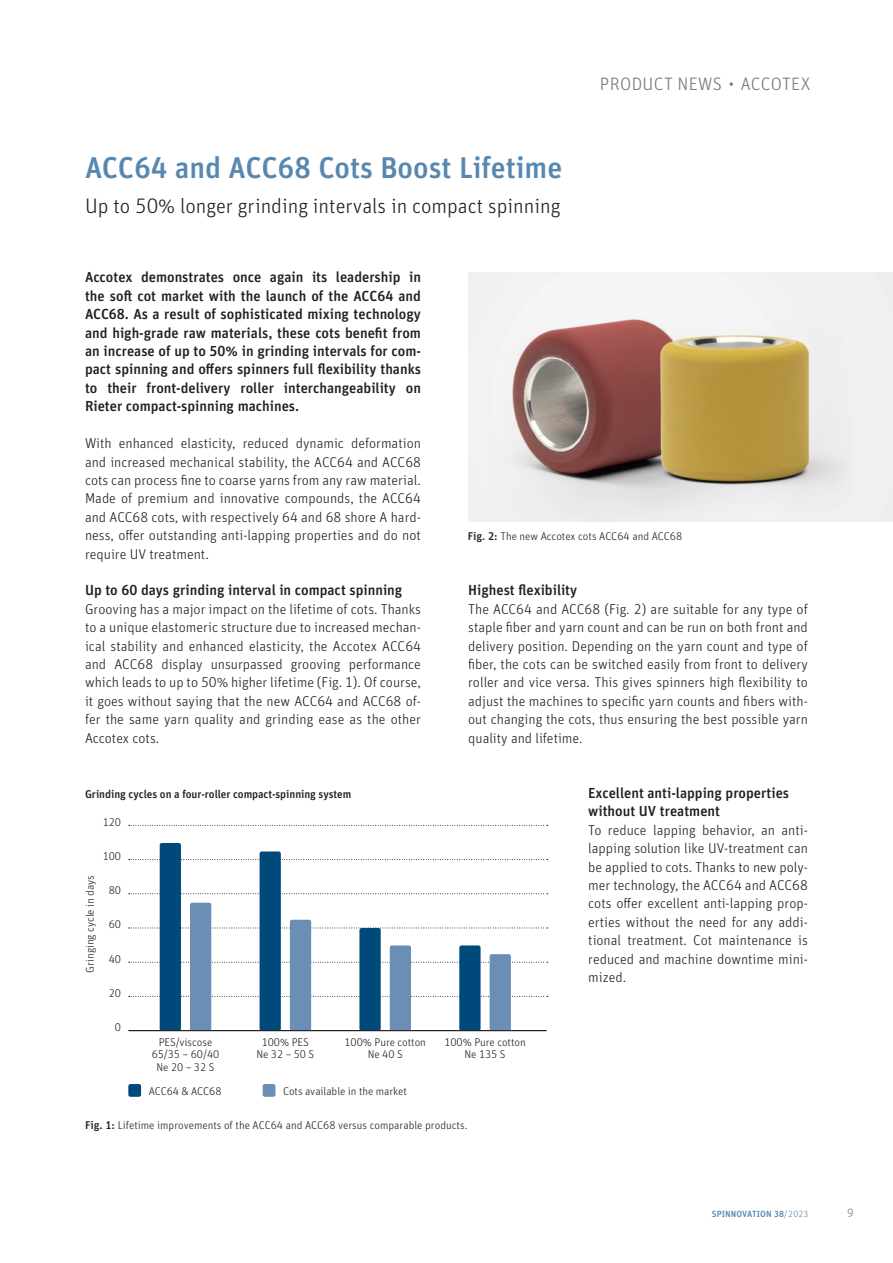
<style>
.page{position:relative;width:893px;height:1263px;background:#fff}
.page>*{position:absolute;margin:0;border:0;box-sizing:border-box;transform-origin:0 0}
.t1{font:500 30px "Unit Pro";color:#5887b0}
.t2{font:300 21px "Unit Pro";color:#231f20}
.t3{font:300 18px "Unit Pro";letter-spacing:.02em;color:#76787b}
.t4{font:500 14.55px/18.5px "Unit Pro";color:#231f20;text-align:justify}
.t5{font:300 14.25px/18.5px "Unit Pro";color:#231f20;text-align:justify}
.t6{font:300 12px "Unit Pro";color:#76787b}
.t7{font:300 11.25px/12.8px "Unit Pro";letter-spacing:-.005em;color:#231f20;text-align:center}
.t8{font:500 11.25px "Unit Pro";letter-spacing:-.005em;color:#231f20}
.t9{font:500 9px "Unit Pro";letter-spacing:.01em;color:#5887b0}
.s1{font-weight:500}
.s2{font-weight:300}
</style>
<div class="page">
<hr style="left:129px;top:1030px;width:418px;height:1px;background:#231f20">
<svg style="left:129px;top:996px;width:419px;height:1px"></svg>
<svg style="left:129px;top:962px;width:419px;height:1px"></svg>
<svg style="left:129px;top:927px;width:419px;height:1px"></svg>
<svg style="left:129px;top:893px;width:419px;height:1px"></svg>
<svg style="left:129px;top:859px;width:419px;height:1px"></svg>
<svg style="left:129px;top:825px;width:419px;height:1px"></svg>
<div style="left:128px;top:1084px;width:13px;height:13px;background:#004a7b;border-radius:2px"></div>
<div style="left:263px;top:1084px;width:12px;height:13px;background:#6a8eb4;border-radius:2px"></div>
<div style="left:190px;top:903px;width:21px;height:128px;background:#6a8eb4;border-radius:2px"></div>
<div style="left:160px;top:843px;width:21px;height:188px;background:#004a7b;border-radius:2px"></div>
<div style="left:290px;top:920px;width:21px;height:111px;background:#6a8eb4;border-radius:2px"></div>
<div style="left:260px;top:851px;width:21px;height:180px;background:#004a7b;border-radius:2px"></div>
<div style="left:390px;top:945px;width:21px;height:86px;background:#6a8eb4;border-radius:2px"></div>
<div style="left:359px;top:928px;width:22px;height:103px;background:#004a7b;border-radius:2px"></div>
<div style="left:490px;top:954px;width:21px;height:77px;background:#6a8eb4;border-radius:2px"></div>
<div style="left:459px;top:945px;width:22px;height:86px;background:#004a7b;border-radius:2px"></div>
<hr style="left:128px;top:1030px;width:418px;height:1px;background:#231f20">
<img style="left:468px;top:273px;width:425px;height:249px">
<h1 class="t1" style="left:85px;top:145px;width:479px">ACC64 and ACC68 Cots Boost Lifetime</h1>
<h2 class="t2" style="left:85px;top:192px;width:477px">Up to 50% longer grinding intervals in compact spinning</h2>
<p class="t3" style="left:600px;top:71px;width:212px">PRODUCT NEWS ∙ ACCOTEX</p>
<p class="t4" style="left:85px;top:267px;width:337px">Accotex demonstrates once again its leadership in the soft cot market with the launch of the ACC64 and ACC68. As a result of sophisticated mixing technology and high-grade raw materials, these cots benefit from an increase of up to 50% in grinding intervals for com&shy;pact spinning and offers spinners full flexibility thanks to their front-delivery roller interchangeability on Rieter compact-spinning machines.</p>
<p class="t5" style="left:85px;top:433px;width:337px">With enhanced elasticity, reduced dynamic deformation and increased mechanical stability, the ACC64 and ACC68 cots can process fine to coarse yarns from any raw material.<br>Made of premium and innovative compounds, the ACC64 and ACC68 cots, with respectively 64 and 68 shore A hard&shy;ness, offer outstanding anti-lapping properties and do not require UV treatment.</p>
<p class="t4" style="left:85px;top:580px;width:319px">Up to 60 days grinding interval in compact spinning</p>
<p class="t5" style="left:85px;top:599px;width:337px">Grooving has a major impact on the lifetime of cots. Thanks to a unique elastomeric structure due to increased mechan&shy;ical stability and enhanced elasticity, the Accotex ACC64 and ACC68 display unsurpassed grooving performance which leads to up to 50% higher lifetime (Fig. 1). Of course, it goes without saying that the new ACC64 and ACC68 of&shy;fer the same yarn quality and grinding ease as the other Accotex cots.</p>
<p class="t8" style="left:85px;top:786px;width:268px">Grinding cycles on a four-roller compact-spinning system</p>
<p class="t7" style="left:103px;top:815px;width:20px">120</p>
<p class="t7" style="left:103px;top:849px;width:20px">100</p>
<p class="t7" style="left:109px;top:883px;width:14px">80</p>
<p class="t7" style="left:109px;top:917px;width:14px">60</p>
<p class="t7" style="left:109px;top:952px;width:14px">40</p>
<p class="t7" style="left:109px;top:986px;width:14px">20</p>
<p class="t7" style="left:115px;top:1020px;width:8px">0</p>
<p class="t7" style="left:83px;top:973px;width:99px;rotate:-90deg">Gringing cycle in days</p>
<p class="t7" style="left:468px;top:529px;width:216px"><span class="s1">Fig. 2:</span> The new Accotex cots ACC64 and ACC68</p>
<p class="t4" style="left:468px;top:580px;width:111px">Highest flexibility</p>
<p class="t5" style="left:468px;top:599px;width:341px">The ACC64 and ACC68 (Fig. 2) are suitable for any type of staple fiber and yarn count and can be run on both front and delivery position. Depending on the yarn count and type of fiber, the cots can be switched easily from front to delivery roller and vice versa. This gives spinners high flexibility to adjust the machines to specific yarn counts and fibers with&shy;out changing the cots, thus ensuring the best possible yarn quality and lifetime.</p>
<p class="t4" style="left:588px;top:783px;width:202px">Excellent anti-lapping properties without UV treatment</p>
<p class="t5" style="left:588px;top:820px;width:221px">To reduce lapping behavior, an anti&shy;lapping solution like UV-treatment can be applied to cots. Thanks to new poly&shy;mer technology, the ACC64 and ACC68 cots offer excellent anti-lapping prop&shy;erties without the need for any addi&shy;tional treatment. Cot maintenance is reduced and machine downtime mini&shy;mized.</p>
<p class="t7" style="left:152px;top:1035px;width:69px">PES/viscose<br>65/35 – 60/40<br>Ne 20 – 32 S</p>
<p class="t7" style="left:256px;top:1035px;width:60px">100% PES<br>Ne 32 – 50 S</p>
<p class="t7" style="left:344px;top:1035px;width:83px">100% Pure cotton<br>Ne 40 S</p>
<p class="t7" style="left:444px;top:1035px;width:83px">100% Pure cotton<br>Ne 135 S</p>
<p class="t7" style="left:149px;top:1084px;width:74px">ACC64 &amp; ACC68</p>
<p class="t7" style="left:283px;top:1084px;width:125px">Cots available in the market</p>
<p class="t7" style="left:85px;top:1118px;width:384px"><span class="s1">Fig. 1:</span> Lifetime improvements of the ACC64 and ACC68 versus comparable products.</p>
<p class="t9" style="left:712px;top:1207px;width:98px">SPINNOVATION 38<span class="s2">/2023</span></p>
<p class="t6" style="left:847px;top:1205px;width:8px">9</p>
</div>
